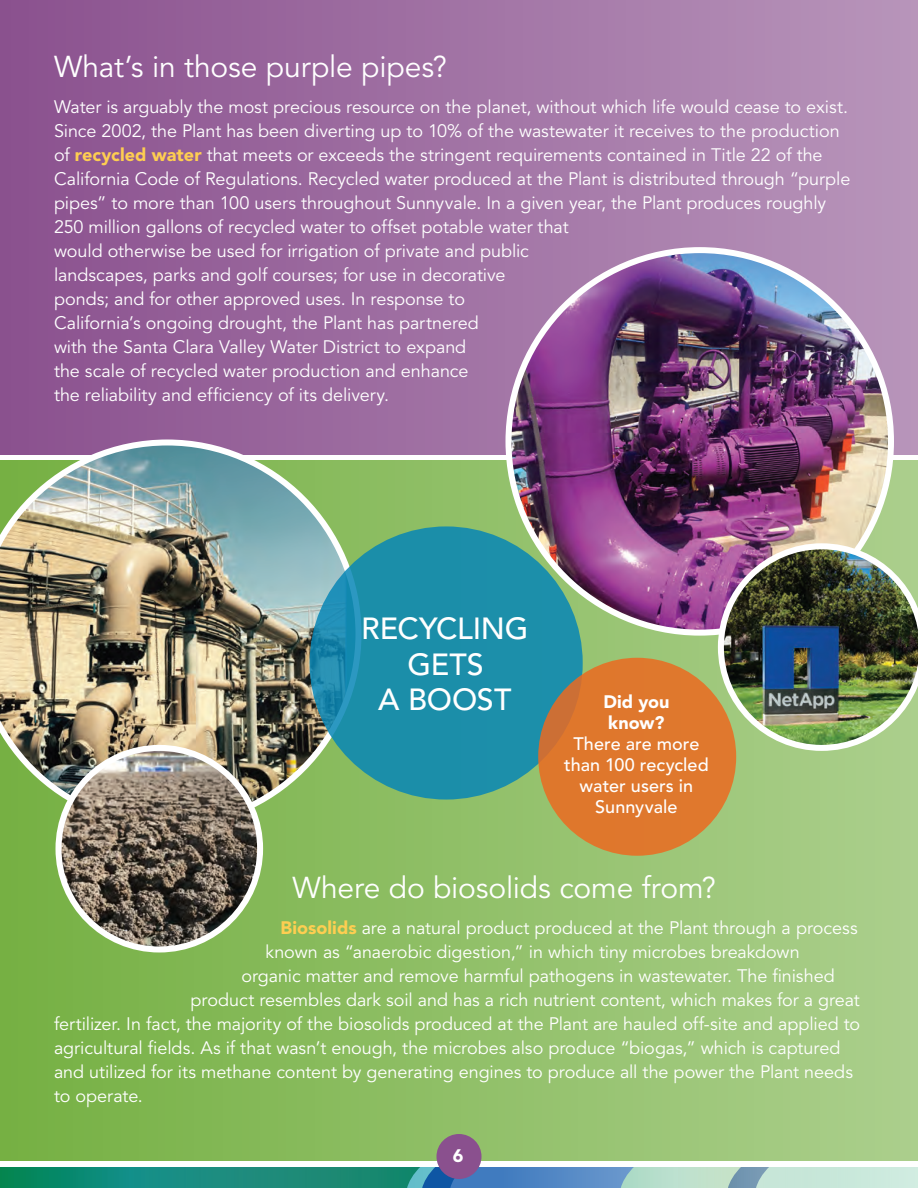
<style>
.page{position:relative;width:918px;height:1188px;background:#fff}
.page>*{position:absolute;margin:0;border:0;box-sizing:border-box;transform-origin:0 0}
.t1{font:500 30.3px/35.4px "Avenir";letter-spacing:-.005em;color:#fff;text-align:center}
.t2{font:30px "Avenir";letter-spacing:-.005em;color:#fff}
.t3{font:18px/24px "Avenir";letter-spacing:-.005em;color:#fff}
.t4{font:500 18px/21px "Avenir";letter-spacing:.005em;color:#fff;text-align:center}
.t5{font:900 18px/21px "Avenir";letter-spacing:.005em;color:#fff}
.s1{font-weight:900;color:#fece51}
</style>
<div class="page">
<div style="left:0;top:461px;width:918px;height:700px;background:linear-gradient(to right,#76b044,#accf8d)"></div>
<div style="left:0;top:0;width:918px;height:455px;background:linear-gradient(to right,#8a508e,#b997bc)"></div>
<svg style="left:0;top:1167px;width:918px;height:21px;background:#56a4a3"></svg>
<img style="left:509px;top:250px;width:382px;height:383px;border-radius:191px">
<img style="left:0;top:440px;width:362px;height:388px">
<img style="left:58px;top:748px;width:202px;height:202px;border-radius:101px">
<div style="left:56px;top:745px;width:207px;height:207px;border:6px solid #fff;border-radius:50%"></div>
<img style="left:718px;top:543px;width:200px;height:208px">
<svg style="left:310px;top:526px;width:273px;height:274px;background:#1c8eaa"></svg>
<div style="left:538px;top:658px;width:198px;height:198px;background:#df772d;border-radius:50%"></div>
<div style="left:436px;top:1134px;width:46px;height:45px;background:#8a508e;border-radius:50%"></div>
<h2 class="t2" style="left:54px;top:49px;width:394px">What’s in those purple pipes?</h2>
<p class="t3" style="left:54px;top:95px;width:798px">Water is arguably the most precious resource on the planet, without which life would cease to exist.<br>Since 2002, the Plant has been diverting up to 10% of the wastewater it receives to the production of <span class="s1">recycled water</span> that meets or exceeds the stringent requirements contained in Title 22 of the California Code of Regulations. Recycled water produced at the Plant is distributed through “purple pipes” to more than 100 users throughout Sunnyvale. In a given year, the Plant produces roughly 250 million gallons of recycled water to offset potable water that<br>would otherwise be used for irrigation of private and public<br>landscapes, parks and golf courses; for use in decorative<br>ponds; and for other approved uses. In response to<br>California’s ongoing drought, the Plant has partnered<br>with the Santa Clara Valley Water District to expand<br>the scale of recycled water production and enhance<br>the reliability and efficiency of its delivery.</p>
<h1 class="t1" style="left:361px;top:612px;width:169px">RECYCLING<br>GETS<br>A BOOST</h1>
<p class="t5" style="left:603px;top:691px;width:68px">Did you know?</p>
<p class="t4" style="left:564px;top:734px;width:146px">There are more than 100 recycled water users in<br>Sunnyvale</p>
<h2 class="t2" style="left:292px;top:870px;width:425px">Where do biosolids come from?</h2>
<p class="t3" style="left:280px;top:916px;width:579px"><span class="s1">Biosolids</span> are a natural product produced at the Plant through a process</p>
<p class="t3" style="left:266px;top:940px;width:536px">known as “anaerobic digestion,” in which tiny microbes breakdown</p>
<p class="t3" style="left:242px;top:964px;width:595px">organic matter and remove harmful pathogens in wastewater. The finished</p>
<p class="t3" style="left:191px;top:988px;width:671px">product resembles dark soil and has a rich nutrient content, which makes for a great</p>
<p class="t3" style="left:54px;top:1012px;width:808px">fertilizer. In fact, the majority of the biosolids produced at the Plant are hauled off-site and applied to</p>
<p class="t3" style="left:54px;top:1036px;width:788px">agricultural fields. As if that wasn’t enough, the microbes also produce “biogas,” which is captured</p>
<p class="t3" style="left:54px;top:1060px;width:801px">and utilized for its methane content by generating engines to produce all the power the Plant needs</p>
<p class="t3" style="left:54px;top:1084px;width:90px">to operate.</p>
<p class="t5" style="left:453px;top:1145px;width:12px">6</p>
</div>
